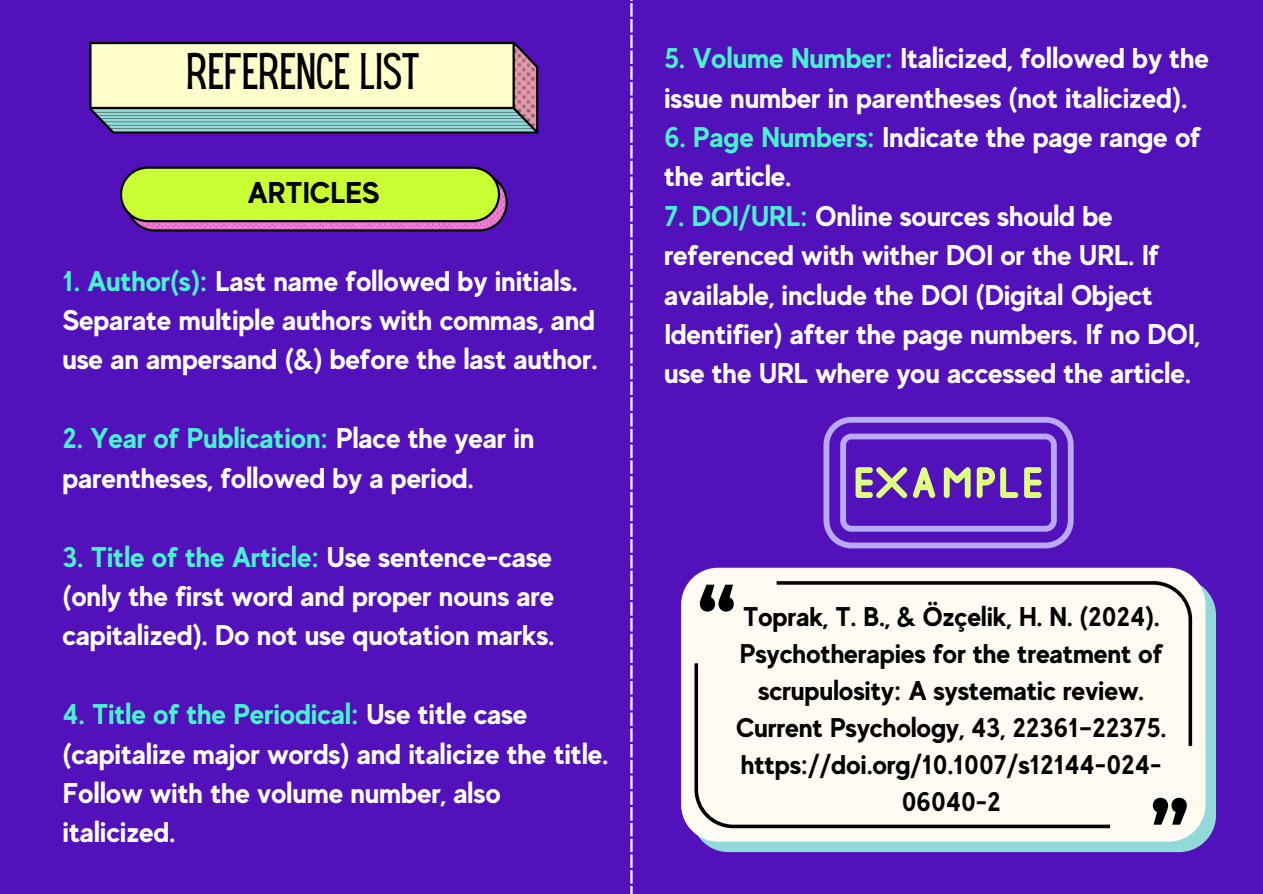
<style>
.page{position:relative;width:1263px;height:894px;background:#fff}
.page>*{position:absolute;margin:0;border:0;box-sizing:border-box;transform-origin:0 0}
.t1{font:44.85px "Hey Gotcha";color:#000}
.t2{font:700 30px "MADE Evolve Sans";color:#000}
.t3{font:700 28.5px/39.3px "MADE Evolve Sans";color:#fff}
.t4{font:700 27px/37.2px "MADE Evolve Sans";color:#000;text-align:center}
.s1{color:#47f2cf}
</style>
<div class="page">
<div style="left:0;top:0;width:1263px;height:893px;background:#5211ba"></div>
<hr style="left:630px;top:3px;width:3px;height:14px;background:#fff">
<svg style="left:630px;top:19px;width:3px;height:29px"></svg>
<hr style="left:630px;top:50px;width:3px;height:14px;background:#fff">
<hr style="left:630px;top:66px;width:3px;height:14px;background:#fff">
<svg style="left:630px;top:82px;width:3px;height:29px"></svg>
<hr style="left:630px;top:113px;width:3px;height:14px;background:#fff">
<hr style="left:630px;top:129px;width:3px;height:14px;background:#fff">
<svg style="left:630px;top:145px;width:3px;height:29px"></svg>
<hr style="left:630px;top:176px;width:3px;height:14px;background:#fff">
<hr style="left:630px;top:192px;width:3px;height:14px;background:#fff">
<svg style="left:630px;top:208px;width:3px;height:29px"></svg>
<hr style="left:630px;top:239px;width:3px;height:14px;background:#fff">
<hr style="left:630px;top:255px;width:3px;height:14px;background:#fff">
<svg style="left:630px;top:271px;width:3px;height:29px"></svg>
<hr style="left:630px;top:302px;width:3px;height:14px;background:#fff">
<hr style="left:630px;top:318px;width:3px;height:14px;background:#fff">
<svg style="left:630px;top:334px;width:3px;height:29px"></svg>
<hr style="left:630px;top:365px;width:3px;height:14px;background:#fff">
<hr style="left:630px;top:381px;width:3px;height:14px;background:#fff">
<svg style="left:630px;top:397px;width:3px;height:29px"></svg>
<hr style="left:630px;top:428px;width:3px;height:14px;background:#fff">
<hr style="left:630px;top:444px;width:3px;height:14px;background:#fff">
<svg style="left:630px;top:460px;width:3px;height:29px"></svg>
<hr style="left:630px;top:491px;width:3px;height:14px;background:#fff">
<hr style="left:630px;top:507px;width:3px;height:14px;background:#fff">
<svg style="left:630px;top:523px;width:3px;height:29px"></svg>
<hr style="left:630px;top:554px;width:3px;height:14px;background:#fff">
<hr style="left:630px;top:570px;width:3px;height:14px;background:#fff">
<svg style="left:630px;top:586px;width:3px;height:29px"></svg>
<hr style="left:630px;top:617px;width:3px;height:14px;background:#fff">
<hr style="left:630px;top:633px;width:3px;height:14px;background:#fff">
<svg style="left:630px;top:649px;width:3px;height:29px"></svg>
<hr style="left:630px;top:680px;width:3px;height:14px;background:#fff">
<hr style="left:630px;top:696px;width:3px;height:14px;background:#fff">
<svg style="left:630px;top:712px;width:3px;height:29px"></svg>
<hr style="left:630px;top:743px;width:3px;height:14px;background:#fff">
<hr style="left:630px;top:759px;width:3px;height:14px;background:#fff">
<svg style="left:630px;top:775px;width:3px;height:29px"></svg>
<hr style="left:630px;top:806px;width:3px;height:14px;background:#fff">
<hr style="left:630px;top:822px;width:3px;height:14px;background:#fff">
<svg style="left:630px;top:838px;width:3px;height:29px"></svg>
<hr style="left:630px;top:869px;width:3px;height:14px;background:#fff">
<svg style="left:630px;top:885px;width:3px;height:9px"></svg>
<svg style="left:89px;top:42px;width:449px;height:92px"></svg>
<svg style="left:120px;top:166px;width:388px;height:65px"></svg>
<svg style="left:823px;top:417px;width:250px;height:131px"></svg>
<svg style="left:702px;top:589px;width:513px;height:262px;fill:#92dad9"></svg>
<svg style="left:681px;top:567px;width:524px;height:274px;fill:#fffbf3"></svg>
<div style="left:694px;top:663px;width:416px;height:165px;background:#fffbf3"></div>
<div style="left:777px;top:581px;width:415px;height:164px;background:#fffbf3"></div>
<svg style="left:700px;top:584px;width:34px;height:27px"></svg>
<svg style="left:1153px;top:797px;width:34px;height:27px"></svg>
<p class="t1" style="left:186px;top:53px;width:235px">rEFERENCE LIST</p>
<h1 class="t2" style="left:248px;top:175px;width:133px">ARTICLES</h1>
<p class="t3" style="left:63px;top:261px;width:536px"><span class="s1">1. Author(s):</span> Last name followed by initials.<br>Separate multiple authors with commas, and use an ampersand (&amp;) before the last author.</p>
<h2 class="t3" style="left:63px;top:418px;width:473px"><span class="s1">2. Year of Publication:</span> Place the year in parentheses, followed by a period.</h2>
<h3 class="t3" style="left:63px;top:536px;width:493px;text-align:justify"><span class="s1">3. Title of the Article:</span> Use sentence-case (only the first word and proper nouns are capitalized). Do not use quotation marks.</h3>
<h3 class="t3" style="left:63px;top:694px;width:547px"><span class="s1">4. Title of the Periodical:</span> Use title case (capitalize major words) and italicize the title.<br>Follow with the volume number, also italicized.</h3>
<h3 class="t3" style="left:664px;top:38px;width:546px"><span class="s1">5. Volume Number:</span> Italicized, followed by the issue number in parentheses (not italicized).</h3>
<h3 class="t3" style="left:664px;top:117px;width:538px"><span class="s1">6. Page Numbers:</span> Indicate the page range of the article.</h3>
<h3 class="t3" style="left:664px;top:196px;width:537px"><span class="s1">7. DOI/URL:</span> Online sources should be referenced with wither DOI or the URL. If available, include the DOI (Digital Object Identifier) after the page numbers. If no DOI, use the URL where you accessed the article.</h3>
<h3 class="t4" style="left:736px;top:597px;width:432px">Toprak, T. B., &amp; Özçelik, H. N. (2024).<br>Psychotherapies for the treatment of scrupulosity: A systematic review.<br>Current Psychology, 43, 22361–22375. https://doi.org/10.1007/s12144-024- 06040-2</h3>
</div>
